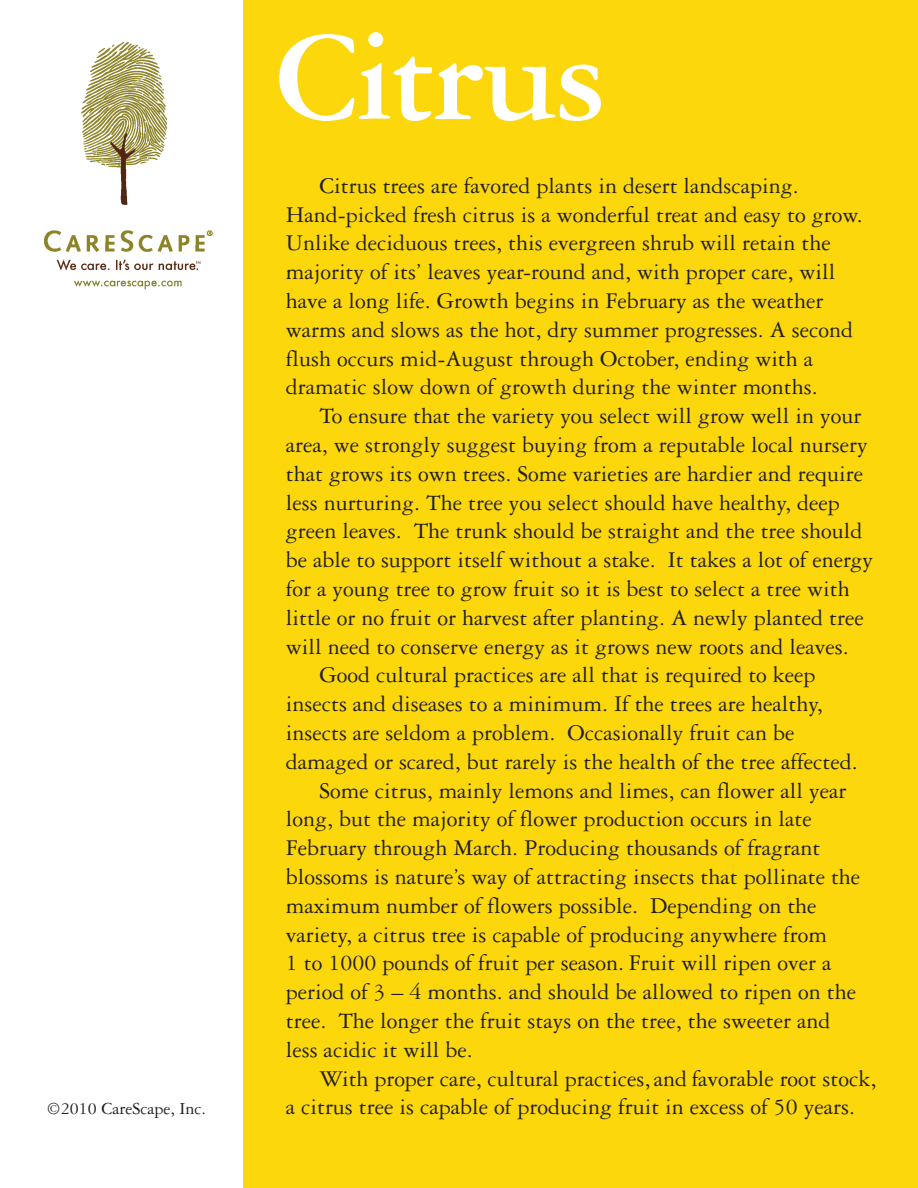
<style>
.page{position:relative;width:918px;height:1188px;background:#fff}
.page>*{position:absolute;margin:0;border:0;box-sizing:border-box;transform-origin:0 0}
.t1{font:700 135px "Garamond Three";letter-spacing:-.02em;color:#fff}
.t2{font:24px/28.8px "Garamond Three";color:#231f20}
.t3{font:18px "Garamond Three";color:#231f20}
</style>
<div class="page">
<div style="left:243px;top:0;width:675px;height:1188px;background:#fcd70b"></div>
<img style="left:44px;top:42px;width:169px;height:248px">
<p class="t3" style="left:46px;top:1103px;width:161px">©2010 CareScape, Inc.</p>
<h1 class="t1" style="left:276px;top:32px;width:333px">Citrus</h1>
<p class="t2" style="left:286px;top:173px;width:578px;text-indent:34px">Citrus trees are favored plants in desert landscaping.<br>Hand-picked fresh citrus is a wonderful treat and easy to grow.<br>Unlike deciduous trees, this evergreen shrub will retain the majority of its’ leaves year-round and, with proper care, will have a long life. Growth begins in February as the weather warms and slows as the hot, dry summer progresses. A second flush occurs mid-August through October, ending with a dramatic slow down of growth during the winter months.</p>
<p class="t2" style="left:319px;top:404px;width:543px">To ensure that the variety you select will grow well in your</p>
<p class="t2" style="left:286px;top:432px;width:584px">area, we strongly suggest buying from a reputable local nursery</p>
<p class="t2" style="left:286px;top:461px;width:579px">that grows its own trees. Some varieties are hardier and require</p>
<p class="t2" style="left:286px;top:490px;width:555px">less nurturing. The tree you select should have healthy, deep</p>
<p class="t2" style="left:286px;top:519px;width:578px">green leaves. The trunk should be straight and the tree should</p>
<p class="t2" style="left:286px;top:548px;width:589px">be able to support itself without a stake. It takes a lot of energy</p>
<p class="t2" style="left:286px;top:576px;width:565px">for a young tree to grow fruit so it is best to select a tree with</p>
<p class="t2" style="left:286px;top:605px;width:579px">little or no fruit or harvest after planting. A newly planted tree</p>
<p class="t2" style="left:286px;top:634px;width:565px">will need to conserve energy as it grows new roots and leaves.</p>
<p class="t2" style="left:319px;top:663px;width:498px">Good cultural practices are all that is required to keep</p>
<p class="t2" style="left:286px;top:692px;width:539px">insects and diseases to a minimum. If the trees are healthy,</p>
<p class="t2" style="left:286px;top:720px;width:510px">insects are seldom a problem. Occasionally fruit can be</p>
<p class="t2" style="left:286px;top:749px;width:574px">damaged or scared, but rarely is the health of the tree affected.</p>
<p class="t2" style="left:319px;top:778px;width:528px">Some citrus, mainly lemons and limes, can flower all year</p>
<p class="t2" style="left:286px;top:807px;width:528px">long, but the majority of flower production occurs in late</p>
<p class="t2" style="left:286px;top:836px;width:536px">February through March. Producing thousands of fragrant</p>
<p class="t2" style="left:286px;top:864px;width:576px">blossoms is nature’s way of attracting insects that pollinate the</p>
<p class="t2" style="left:286px;top:893px;width:532px">maximum number of flowers possible. Depending on the</p>
<p class="t2" style="left:286px;top:922px;width:543px">variety, a citrus tree is capable of producing anywhere from</p>
<p class="t2" style="left:286px;top:951px;width:547px">1 to 1000 pounds of fruit per season. Fruit will ripen over a</p>
<p class="t2" style="left:286px;top:980px;width:572px">period of 3 – 4 months. and should be allowed to ripen on the</p>
<p class="t2" style="left:286px;top:1008px;width:546px">tree. The longer the fruit stays on the tree, the sweeter and</p>
<p class="t2" style="left:286px;top:1037px;width:189px">less acidic it will be.</p>
<p class="t2" style="left:319px;top:1066px;width:559px">With proper care, cultural practices,and favorable root stock,</p>
<p class="t2" style="left:286px;top:1095px;width:571px">a citrus tree is capable of producing fruit in excess of 50 years.</p>
</div>
